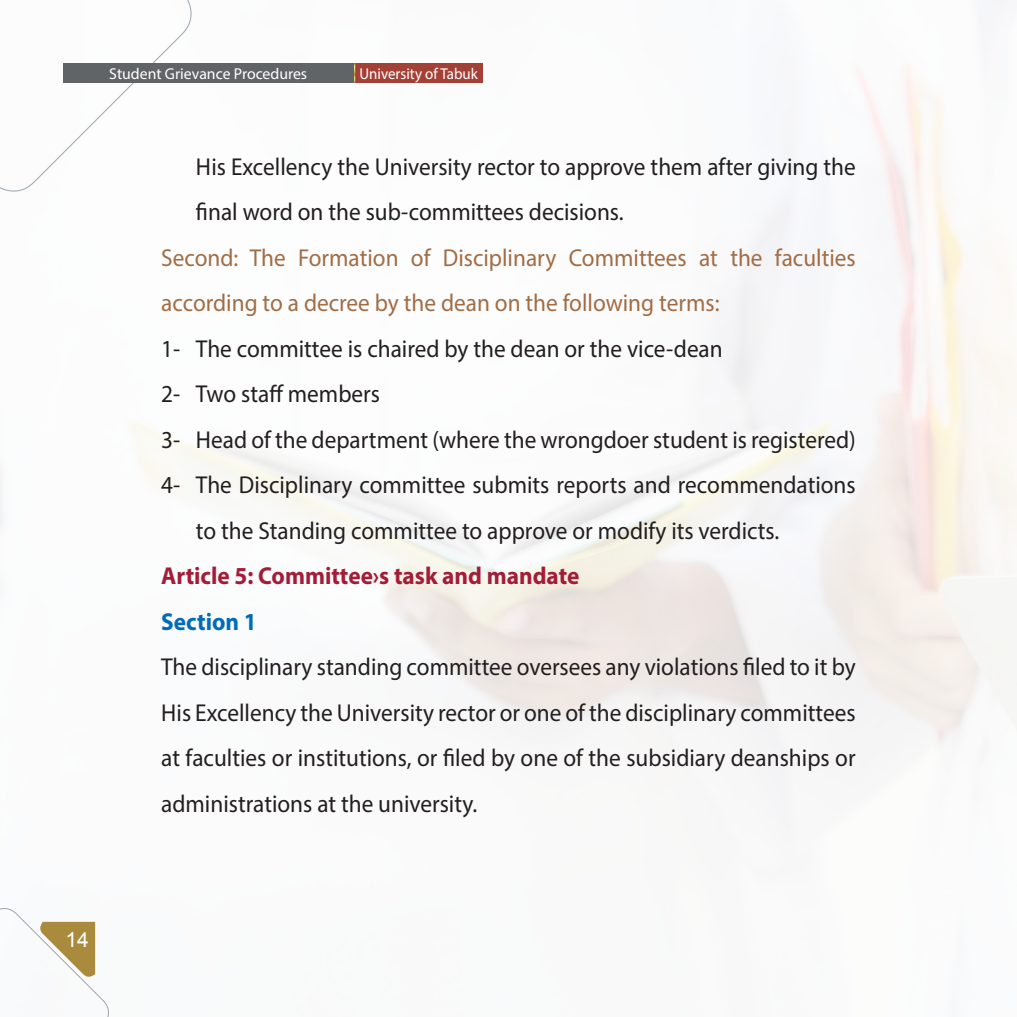
<style>
.page{position:relative;width:1017px;height:1017px;background:#fff}
.page>*{position:absolute;margin:0;border:0;box-sizing:border-box;transform-origin:0 0}
.t1{font:24.5px/45.5px "Myriad Pro";color:#231f20;scale:.95 1}
.t2{font:24.5px/45.5px "Myriad Pro";color:#a16d45;scale:.95 1}
.t3{font:700 24.5px "Myriad Pro";color:#a21d38;scale:.95 1}
.t4{font:700 24.5px "Myriad Pro";color:#006cb7;scale:.95 1}
.t5{font:21px "Arial";color:#fff}
.t6{font:15.75px "Myriad Pro";color:#fff}
.t7{font:15.75px "Myriad Pro";color:#fff;scale:.95 1}
</style>
<div class="page">
<img style="left:204px;top:63px;width:813px;height:757px">
<svg style="left:0;top:0;width:204px;height:528px"></svg>
<div style="left:355px;top:63px;width:127px;height:20px;background:#a44137"></div>
<hr style="left:353px;top:63px;width:2px;height:20px;background:#fff">
<svg style="left:0;top:908px;width:109px;height:109px"></svg>
<div style="left:63px;top:63px;width:290px;height:20px;background:#616467"></div>
<p class="t6" style="left:109px;top:64px;width:199px">Student Grievance Procedures</p>
<p class="t7" style="left:360px;top:64px;width:126px">University of Tabuk</p>
<p class="t1" style="left:196px;top:143px;width:696px">His Excellency the University rector to approve them after giving the final word on the sub-committees decisions.</p>
<p class="t2" style="left:161px;top:234px;width:733px">Second: The Formation of Disciplinary Committees at the faculties according to a decree by the dean on the following terms:</p>
<p class="t1" style="left:161px;top:325px;width:593px">1- The committee is chaired by the dean or the vice-dean</p>
<p class="t1" style="left:161px;top:371px;width:232px">2- Two staff members</p>
<p class="t1" style="left:161px;top:416px;width:733px">3- Head of the department (where the wrongdoer student is registered)</p>
<p class="t1" style="left:196px;top:462px;width:696px;text-indent:-35px">4- The Disciplinary committee submits reports and recommendations to the Standing committee to approve or modify its verdicts.</p>
<p class="t3" style="left:161px;top:560px;width:442px">Article 5: Committee›s task and mandate</p>
<p class="t4" style="left:161px;top:605px;width:102px">Section 1</p>
<p class="t1" style="left:161px;top:644px;width:733px;text-align:justify">The disciplinary standing committee oversees any violations filed to it by His Excellency the University rector or one of the disciplinary committees at faculties or institutions, or filed by one of the subsidiary deanships or administrations at the university.</p>
<p class="t5" style="left:65px;top:926px;width:25px">14</p>
</div>
